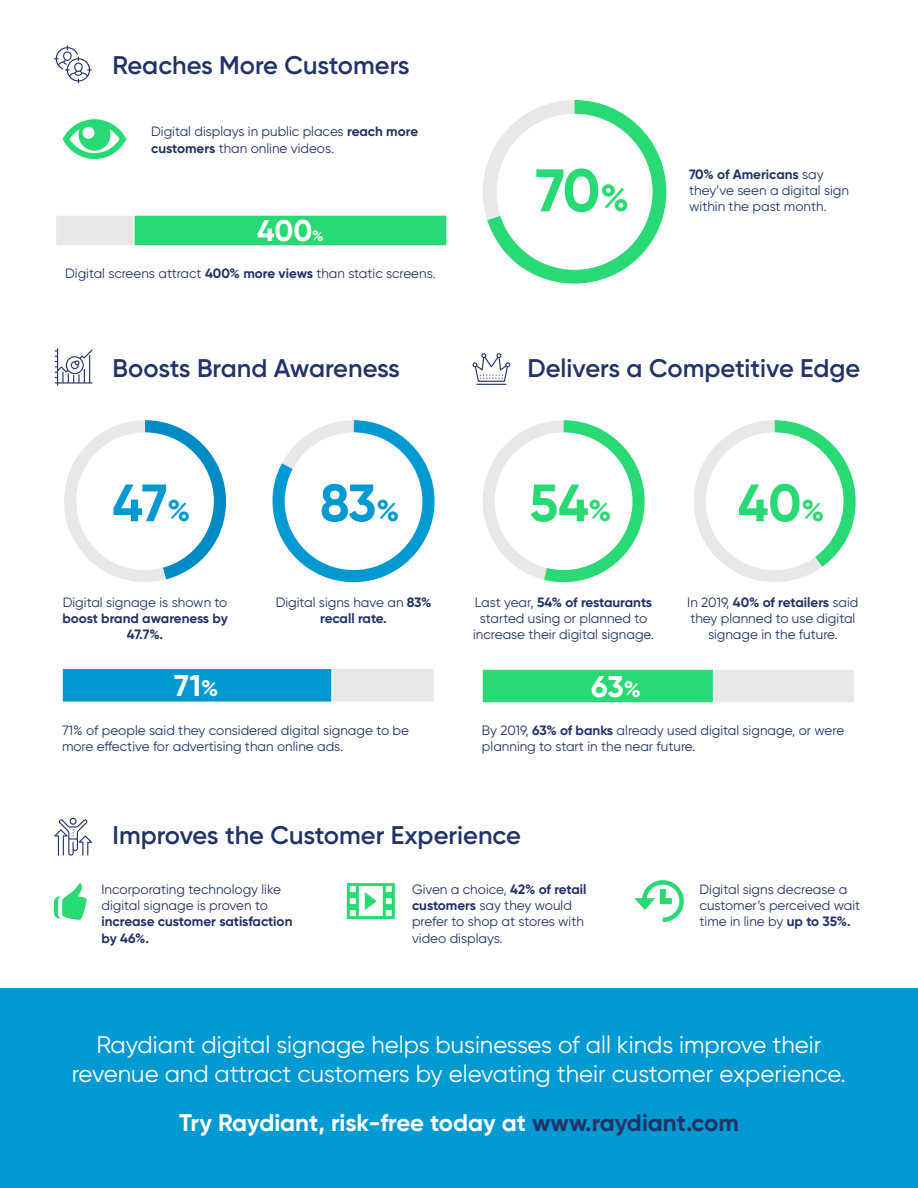
<style>
.page{position:relative;width:918px;height:1188px;background:#fff}
.page>*{position:absolute;margin:0;border:0;box-sizing:border-box;transform-origin:0 0}
.t1{font:700 60px "Gilroy";color:#29d973}
.t2{font:700 52.5px "Gilroy";color:#0099d1}
.t3{font:700 52.5px "Gilroy";color:#29d973}
.t4{font:700 30px "Gilroy";color:#fff}
.t5{font:600 25.5px "Gilroy";color:#223367}
.t6{font:24px/28.8px "Gilroy";color:#fff;text-align:center}
.t7{font:700 24px "Gilroy";color:#fff}
.t8{font:13.5px/16.2px "Gilroy";color:#223367}
.t9{font:700 13.5px/16.2px "Gilroy";letter-spacing:-.005em;color:#223367;text-align:center}
.s1{font-weight:700}
.s2{font-size:15px}
.s3{font-size:37.5px}
.s4{font-size:30px}
.s5{font-size:22.5px}
.s6{color:#223367}
</style>
<div class="page">
<div style="left:55px;top:214px;width:80px;height:33px;background:#e8e8e8;border:2px solid #fff"></div>
<div style="left:133px;top:214px;width:315px;height:33px;background:#29d973;border:2px solid #fff"></div>
<svg style="left:483px;top:100px;width:183px;height:184px"></svg>
<svg style="left:63px;top:119px;width:63px;height:40px"></svg>
<svg style="left:64px;top:420px;width:162px;height:162px"></svg>
<svg style="left:273px;top:420px;width:162px;height:162px"></svg>
<div style="left:61px;top:668px;width:374px;height:35px;background:#e8e8e8;border:2px solid #fff"></div>
<div style="left:61px;top:668px;width:272px;height:35px;background:#0099d1;border:2px solid #fff"></div>
<svg style="left:694px;top:420px;width:162px;height:162px"></svg>
<svg style="left:483px;top:420px;width:162px;height:162px"></svg>
<div style="left:481px;top:668px;width:374px;height:36px;background:#e8e8e8;border:2px solid #fff"></div>
<div style="left:481px;top:668px;width:233px;height:36px;background:#29d973;border:2px solid #fff"></div>
<svg style="left:634px;top:880px;width:50px;height:42px"></svg>
<svg style="left:347px;top:883px;width:48px;height:36px"></svg>
<svg style="left:54px;top:883px;width:33px;height:37px"></svg>
<div style="left:0;top:988px;width:918px;height:200px;background:#0099d1"></div>
<svg style="left:54px;top:45px;width:38px;height:38px"></svg>
<svg style="left:54px;top:818px;width:38px;height:38px"></svg>
<svg style="left:55px;top:348px;width:38px;height:38px"></svg>
<hr style="left:476px;top:384px;width:30px;height:1px;background:#223367">
<svg style="left:472px;top:353px;width:38px;height:29px"></svg>
<h3 class="t5" style="left:113px;top:50px;width:299px">Reaches More Customers</h3>
<p class="t8" style="left:151px;top:123px;width:268px">Digital displays in public places <span class="s1">reach more customers</span> than online videos.</p>
<h3 class="t4" style="left:257px;top:211px;width:68px">400<span class="s2">%</span></h3>
<p class="t8" style="left:65px;top:265px;width:372px">Digital screens attract <span class="s1">400% more views</span> than static screens.</p>
<h3 class="t5" style="left:113px;top:353px;width:289px">Boosts Brand Awareness</h3>
<h1 class="t1" style="left:536px;top:153px;width:95px">70<span class="s3">%</span></h1>
<p class="t8" style="left:689px;top:166px;width:161px"><span class="s1">70% of Americans</span> say they’ve seen a digital sign within the past month.</p>
<h3 class="t5" style="left:528px;top:353px;width:334px">Delivers a Competitive Edge</h3>
<h2 class="t2" style="left:112px;top:470px;width:80px">47<span class="s4">%</span></h2>
<p class="t8" style="left:63px;top:594px;width:166px">Digital signage is shown to</p>
<p class="t9" style="left:62px;top:610px;width:167px">boost brand awareness by<br>47.7%.</p>
<h3 class="t4" style="left:174px;top:667px;width:46px">71<span class="s5">%</span></h3>
<h2 class="t2" style="left:320px;top:470px;width:81px">83<span class="s4">%</span></h2>
<p class="t8" style="left:276px;top:594px;width:157px;text-align:center">Digital signs have an <span class="s1">83% recall rate.</span></p>
<p class="t8" style="left:62px;top:722px;width:349px">71% of people said they considered digital signage to be more effective for advertising than online ads.</p>
<h2 class="t3" style="left:529px;top:470px;width:84px">54<span class="s4">%</span></h2>
<h2 class="t3" style="left:738px;top:470px;width:88px">40<span class="s4">%</span></h2>
<p class="t8" style="left:473px;top:594px;width:182px;text-align:center">Last year, <span class="s1">54% of restaurants </span>started using or planned to increase their digital signage.</p>
<p class="t8" style="left:687px;top:594px;width:173px;text-align:center">In 2019, <span class="s1">40% of retailers</span> said they planned to use digital signage in the future.</p>
<h3 class="t4" style="left:591px;top:667px;width:51px">63<span class="s5">%</span></h3>
<p class="t8" style="left:482px;top:722px;width:364px">By 2019, <span class="s1">63% of banks</span> already used digital signage, or were planning to start in the near future.</p>
<h3 class="t5" style="left:113px;top:820px;width:410px">Improves the Customer Experience</h3>
<p class="t8" style="left:102px;top:881px;width:181px">Incorporating technology like digital signage is proven to</p>
<p class="t9" style="left:102px;top:913px;width:192px;text-align:left">increase customer satisfaction by 46%.</p>
<p class="t8" style="left:412px;top:881px;width:176px">Given a choice, <span class="s1">42% of retail customers</span> say they would prefer to shop at stores with video displays.</p>
<p class="t8" style="left:700px;top:881px;width:162px">Digital signs decrease a customer’s perceived wait time in line by <span class="s1">up to 35%.</span></p>
<h3 class="t6" style="left:72px;top:1030px;width:776px">Raydiant digital signage helps businesses of all kinds improve their revenue and attract customers by elevating their customer experience.</h3>
<h3 class="t7" style="left:179px;top:1108px;width:561px">Try Raydiant, risk-free today at <span class="s6">www.raydiant.com</span></h3>
</div>
